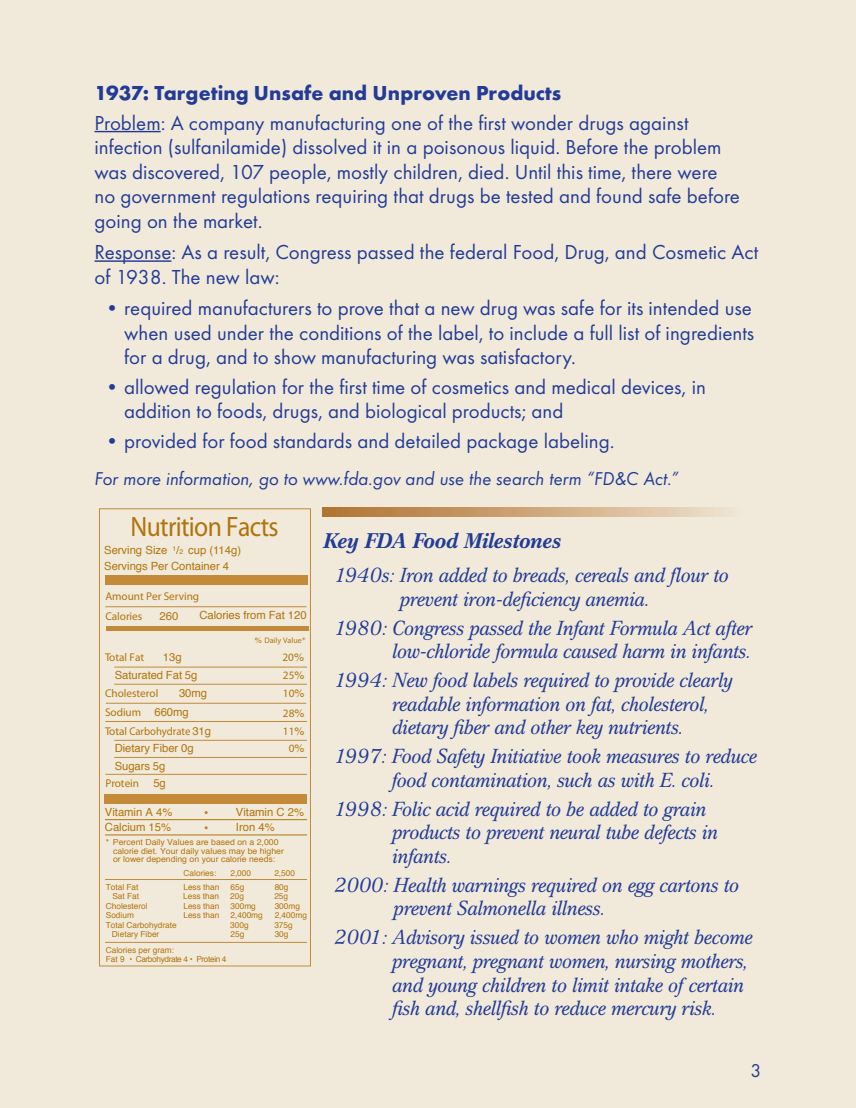
<style>
.page{position:relative;width:856px;height:1108px;background:#f1eadb}
.page>*{position:absolute;margin:0;border:0;box-sizing:border-box;transform-origin:0 0}
.t1{font:900 28.18px "Helvetica";letter-spacing:-.025em;color:#b2730b;scale:.91 1}
.bullets{font:21px/24.5px "Futura T";color:#233b96}
.Bold_title{font:700 21px "Futura T";color:#233b96}
.Italic_bold_serif{font:italic 700 21px "Cremona";color:#233b96}
.Italic_Serif_bullet{font:italic 20.12px/23.6px "Cremona";color:#233b96}
.Footnote{font:italic 19.25px "Futura T";color:#233b96}
.t2{font:19.25px "Futura T";color:#233b96}
.t3{font:11.2px/16.3px "Helvetica";letter-spacing:-.005em;color:#b2730b}
.t4{font:900 11.2px/19.8px "Helvetica";letter-spacing:-.005em;color:#b2730b}
.t5{font:9.1px "Helvetica";color:#aa7007}
.t6{font:8.22px/9.5px "Helvetica";color:#b2730b}
.t7{font:8.22px/8.8px "Helvetica";color:#b2730b;scale:1.05 1}
.t8{font:8.22px/9.1px "Helvetica";letter-spacing:-.045em;color:#b2730b}
.t9{font:900 8.05px "Helvetica";letter-spacing:.005em;color:#b2730b}
.s1{font-size:6.83px}
.s2{font-weight:400}
</style>
<div class="page">
<hr style="left:94px;top:131px;width:67px;height:1px;background:#233b96">
<hr style="left:94px;top:260px;width:77px;height:2px;background:#233b96">
<hr style="left:106px;top:626px;width:202px;height:4px;background:#c28a39">
<hr style="left:105px;top:606px;width:201px;height:1px;background:#c28a39">
<div style="left:105px;top:575px;width:202px;height:9px;background:#c28a39"></div>
<div style="left:99px;top:508px;width:212px;height:458px;border:1px solid #c28a39"></div>
<hr style="left:114px;top:684px;width:193px;height:1px;background:#c28a39">
<hr style="left:106px;top:703px;width:200px;height:1px;background:#c28a39">
<hr style="left:114px;top:667px;width:193px;height:1px;background:#c28a39">
<hr style="left:114px;top:757px;width:193px;height:1px;background:#c28a39">
<hr style="left:114px;top:740px;width:193px;height:1px;background:#c28a39">
<hr style="left:105px;top:819px;width:202px;height:1px;background:#b2730b">
<hr style="left:105px;top:834px;width:202px;height:1px;background:#b2730b">
<hr style="left:105px;top:879px;width:202px;height:1px;background:#c28a39">
<hr style="left:105px;top:721px;width:202px;height:1px;background:#c28a39">
<hr style="left:105px;top:774px;width:202px;height:1px;background:#c28a39">
<hr style="left:105px;top:942px;width:202px;height:1px;background:#c28a39">
<div style="left:105px;top:794px;width:202px;height:10px;background:#c28a39"></div>
<svg style="left:323px;top:508px;width:404px;height:8px;background:#cda67b"></svg>
<h1 class="Bold_title" style="left:94px;top:80px;width:468px">1937: Targeting Unsafe and Unproven Products</h1>
<p class="bullets" style="left:94px;top:110px;width:647px">Problem: A company manufacturing one of the first wonder drugs against infection (sulfanilamide) dissolved it in a poisonous liquid. Before the problem was discovered, 107 people, mostly children, died. Until this time, there were no government regulations requiring that drugs be tested and found safe before going on the market.</p>
<p class="bullets" style="left:94px;top:240px;width:665px">Response: As a result, Congress passed the federal Food, Drug, and Cosmetic Act of 1938. The new law:</p>
<p class="bullets" style="left:124px;top:296px;width:631px;text-align:justify;text-indent:-19px">• required manufacturers to prove that a new drug was safe for its intended use when used under the conditions of the label, to include a full list of ingredients for a drug, and to show manufacturing was satisfactory.</p>
<p class="bullets" style="left:124px;top:374px;width:583px;text-indent:-19px">• allowed regulation for the first time of cosmetics and medical devices, in addition to foods, drugs, and biological products; and</p>
<p class="bullets" style="left:105px;top:429px;width:511px">• provided for food standards and detailed package labeling.</p>
<p class="Footnote" style="left:94px;top:467px;width:586px">For more information, go to www.fda.gov and use the search term “FD&amp;C Act.”</p>
<p class="t1" style="left:130px;top:509px;width:164px">Nutrition Facts</p>
<p class="t3" style="left:104px;top:542px;width:126px">Serving Size<br>Servings Per Container 4</p>
<p class="t3" style="left:173px;top:542px;width:70px"><sup>1</sup>/<span class="s1">2</span> cup (114g)</p>
<p class="t4" style="left:105px;top:586px;width:95px">Amount Per Serving<br>Calories</p>
<p class="t3" style="left:160px;top:608px;width:20px">260</p>
<p class="t3" style="left:199px;top:607px;width:109px">Calories from Fat 120</p>
<p class="t4" style="left:105px;top:647px;width:41px">Total Fat</p>
<p class="t3" style="left:163px;top:649px;width:20px">13g</p>
<p class="t9" style="left:255px;top:635px;width:52px"><span class="s2">%</span> Daily Value*</p>
<p class="t4" style="left:282px;top:647px;width:23px">20<span class="s2">%</span></p>
<p class="t3" style="left:115px;top:667px;width:84px">Saturated Fat 5g</p>
<p class="t4" style="left:283px;top:665px;width:23px">25<span class="s2">%</span></p>
<p class="t4" style="left:105px;top:683px;width:55px">Cholesterol</p>
<p class="t3" style="left:179px;top:686px;width:30px">30mg</p>
<p class="t4" style="left:105px;top:702px;width:85px">Sodium <span class="s2">660mg</span></p>
<p class="t4" style="left:105px;top:721px;width:108px">Total Carbohydrate <span class="s2">31g</span></p>
<p class="t4" style="left:283px;top:684px;width:23px;line-height:19.2px">10<span class="s2">%<br></span>28<span class="s2">%</span></p>
<p class="t4" style="left:283px;top:721px;width:23px">11<span class="s2">%</span></p>
<p class="t3" style="left:115px;top:740px;width:80px">Dietary Fiber 0g</p>
<p class="t4" style="left:289px;top:738px;width:17px">0<span class="s2">%</span></p>
<p class="t3" style="left:115px;top:758px;width:52px">Sugars 5g</p>
<p class="t4" style="left:105px;top:773px;width:35px">Protein</p>
<p class="t3" style="left:153px;top:775px;width:14px">5g</p>
<p class="t3" style="left:105px;top:804px;width:69px">Vitamin A 4%</p>
<p class="t3" style="left:236px;top:804px;width:70px">Vitamin C 2%</p>
<p class="t5" style="left:204px;top:805px;width:5px">•</p>
<p class="t3" style="left:105px;top:819px;width:68px">Calcium 15%</p>
<p class="t5" style="left:204px;top:821px;width:5px">•</p>
<p class="t3" style="left:236px;top:819px;width:40px">Iron 4%</p>
<p class="t7" style="left:113px;top:838px;width:164px;text-indent:-7px">* Percent Daily Values are based on a 2,000 calorie diet. Your daily values may be higher or lower depending on your calorie needs:</p>
<p class="t6" style="left:106px;top:883px;width:34px">Total Fat</p>
<p class="t6" style="left:184px;top:869px;width:34px">Calories:</p>
<p class="t6" style="left:230px;top:869px;width:22px">2,000</p>
<p class="t6" style="left:274px;top:869px;width:22px">2,500</p>
<p class="t6" style="left:183px;top:883px;width:38px;text-align:justify">Less than Less than Less than Less than</p>
<p class="t6" style="left:230px;top:883px;width:34px">65g<br>20g<br>300mg<br>2,400mg<br>300g<br>25g</p>
<p class="t6" style="left:274px;top:883px;width:34px">80g<br>25g<br>300mg<br>2,400mg<br>375g<br>30g</p>
<p class="t6" style="left:112px;top:892px;width:28px">Sat Fat</p>
<p class="t6" style="left:106px;top:901px;width:43px">Cholesterol</p>
<p class="t6" style="left:106px;top:911px;width:30px">Sodium</p>
<p class="t6" style="left:106px;top:920px;width:72px">Total Carbohydrate</p>
<p class="t6" style="left:112px;top:930px;width:49px">Dietary Fiber</p>
<p class="t8" style="left:106px;top:946px;width:122px">Calories per gram:<br>Fat 9 • Carbohydrate 4 • Protein 4</p>
<h2 class="Italic_bold_serif" style="left:323px;top:528px;width:239px">Key FDA Food Milestones</h2>
<p class="Italic_Serif_bullet" style="left:399px;top:563px;width:330px;text-indent:-66px">1940s: Iron added to breads, cereals and flour to prevent iron-deficiency anemia.</p>
<p class="Italic_Serif_bullet" style="left:333px;top:616px;width:419px;text-align:right">1980: Congress passed the Infant Formula Act after low-chloride formula caused harm in infants.</p>
<p class="Italic_Serif_bullet" style="left:391px;top:668px;width:342px;text-indent:-58px">1994: New food labels required to provide clearly readable information on fat, cholesterol, dietary fiber and other key nutrients.</p>
<p class="Italic_Serif_bullet" style="left:391px;top:744px;width:366px;text-indent:-58px">1997: Food Safety Initiative took measures to reduce food contamination, such as with E. coli.</p>
<p class="Italic_Serif_bullet" style="left:391px;top:797px;width:327px;text-indent:-58px">1998: Folic acid required to be added to grain products to prevent neural tube defects in infants.</p>
<p class="Italic_Serif_bullet" style="left:393px;top:873px;width:347px;text-indent:-60px">2000: Health warnings required on egg cartons to prevent Salmonella illness.</p>
<p class="Italic_Serif_bullet" style="left:391px;top:926px;width:362px;text-indent:-58px">2001: Advisory issued to women who might become pregnant, pregnant women, nursing mothers, and young children to limit intake of certain fish and, shellfish to reduce mercury risk.</p>
<p class="t2" style="left:750px;top:1059px;width:12px">3</p>
</div>
